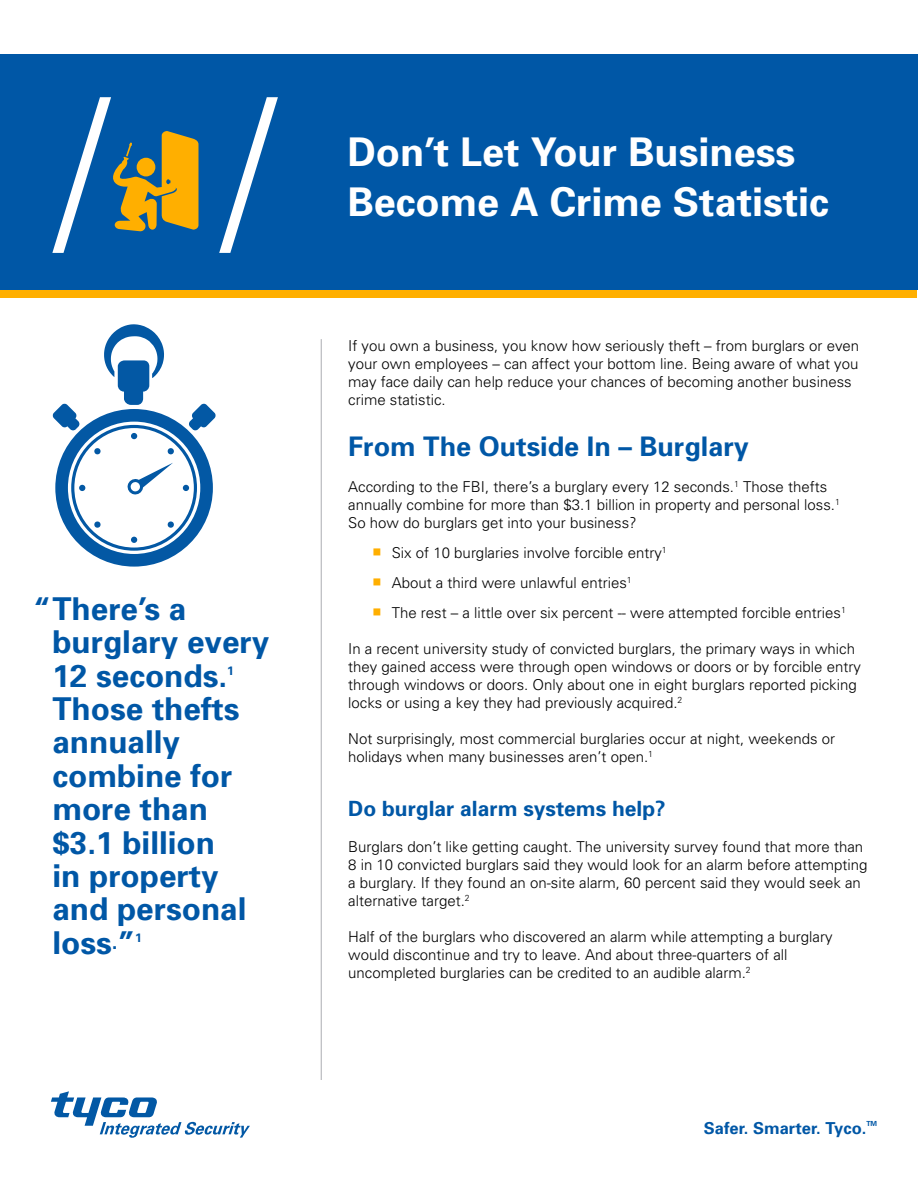
<style>
.page{position:relative;width:918px;height:1188px;background:#fff}
.page>*{position:absolute;margin:0;border:0;box-sizing:border-box;transform-origin:0 0}
.t1{font:700 39.6px/49.9px "Univers";color:#fff}
.t2{font:700 31.5px/33.5px "Univers";color:#0057a6}
.t3{font:700 27px "Univers";color:#0057a6}
.t4{font:700 21px "Univers";color:#0057a6}
.t5{font:700 16.5px "Univers";color:#0057a6}
.t6{font:300 15px/18px "Univers";color:#000}
.t7{font:700 12.3px "Univers";color:#0057a6}
.t8{font:700 7.05px "Univers";color:#0057a6}
.s1{font-size:21px}
.s2{font-family:"Minion Pro";font-weight:400;font-size:24px;color:#ffaf00}
</style>
<div class="page">
<div style="left:0;top:287px;width:916px;height:11px;background:#ffaf00"></div>
<div style="left:0;top:54px;width:918px;height:235px;background:#0057a6"></div>
<svg style="left:219px;top:97px;width:59px;height:156px"></svg>
<svg style="left:52px;top:97px;width:146px;height:156px"></svg>
<hr style="left:321px;top:339px;width:1px;height:741px;background:#b4b5ba">
<svg style="left:52px;top:324px;width:164px;height:243px"></svg>
<svg style="left:51px;top:1091px;width:199px;height:47px"></svg>
<p class="t2" style="left:52px;top:591px;width:218px;text-indent:-19px">“There’s a burglary every<br>12 seconds.</p>
<p class="t7" style="left:227px;top:663px;width:8px">1</p>
<p class="t2" style="left:52px;top:691px;width:196px">Those thefts annually combine for more than $3.1 billion in property and personal loss<span class="s1">.</span>”</p>
<p class="t7" style="left:135px;top:930px;width:8px">1</p>
<p class="t1" style="left:347px;top:126px;width:483px">Don’t Let Your Business<br>Become A Crime Statistic</p>
<p class="t6" style="left:348px;top:337px;width:512px">If you own a business, you know how seriously theft – from burglars or even your own employees – can affect your bottom line. Being aware of what you may face daily can help reduce your chances of becoming another business crime statistic.</p>
<p class="t3" style="left:348px;top:429px;width:402px">From The Outside In – Burglary</p>
<p class="t6" style="left:348px;top:477px;width:493px">According to the FBI, there’s a burglary every 12 seconds.<sup>1</sup> Those thefts annually combine for more than $3.1 billion in property and personal loss.<sup>1<br></sup>So how do burglars get into your business?</p>
<p class="t6" style="left:372px;top:543px;width:296px"><span class="s2">■</span> Six of 10 burglaries involve forcible entry<sup>1</sup></p>
<p class="t6" style="left:372px;top:573px;width:261px"><span class="s2">■</span> About a third were unlawful entries<sup>1</sup></p>
<p class="t6" style="left:372px;top:603px;width:475px"><span class="s2">■</span> The rest – a little over six percent -- were attempted forcible entries<sup>1</sup></p>
<p class="t6" style="left:348px;top:639px;width:514px">In a recent university study of convicted burglars, the primary ways in which they gained access were through open windows or doors or by forcible entry through windows or doors. Only about one in eight burglars reported picking locks or using a key they had previously acquired.<sup>2</sup></p>
<p class="t6" style="left:348px;top:729px;width:488px">Not surprisingly, most commercial burglaries occur at night, weekends or holidays when many businesses aren’t open.<sup>1</sup></p>
<p class="t4" style="left:348px;top:795px;width:319px">Do burglar alarm systems help?</p>
<p class="t6" style="left:348px;top:837px;width:521px">Burglars don’t like getting caught. The university survey found that more than 8 in 10 convicted burglars said they would look for an alarm before attempting a burglary. If they found an on-site alarm, 60 percent said they would seek an alternative target.<sup>2</sup></p>
<p class="t6" style="left:348px;top:927px;width:486px">Half of the burglars who discovered an alarm while attempting a burglary would discontinue and try to leave. And about three-quarters of all uncompleted burglaries can be credited to an audible alarm.<sup>2</sup></p>
<p class="t5" style="left:704px;top:1118px;width:164px">Safer. Smarter. Tyco.</p>
<p class="t8" style="left:866px;top:1119px;width:12px">TM</p>
</div>
